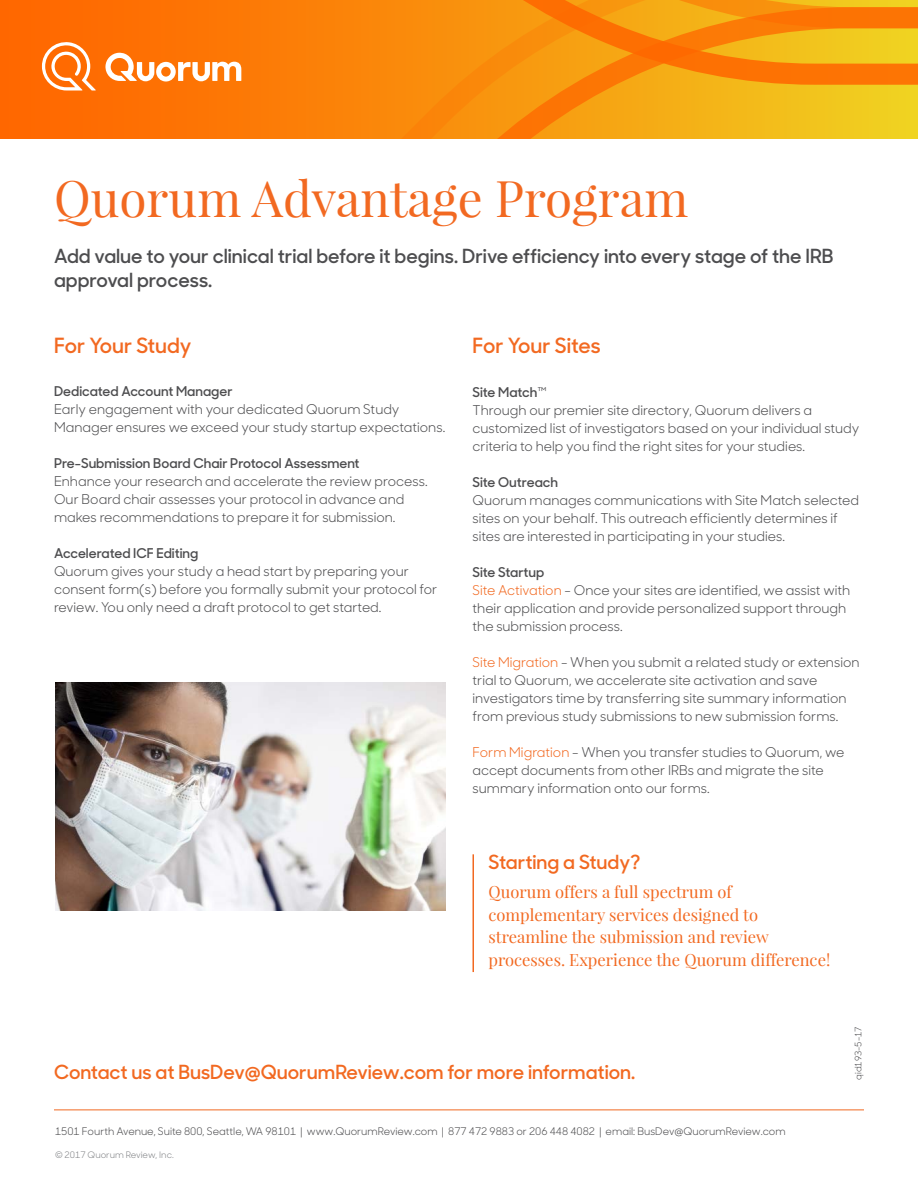
<style>
.page{position:relative;width:918px;height:1188px;background:#fff}
.page>*{position:absolute;margin:0;border:0;box-sizing:border-box;transform-origin:0 0}
.t1{font:49.5px "Playfair Display";color:#f26921}
.t2{font:600 21px "Sharp Sans No 1";color:#f26921}
.t3{font:600 19.5px/23.4px "Sharp Sans No 1";color:#4d4d4f}
.t4{font:600 19.5px "Sharp Sans No 1";color:#f26921}
.t5{font:16.5px/22.5px "Playfair Display";color:#f26921}
.t6{font:13.5px/18px "Sharp Sans No 1";color:#4d4d4f}
.t7{font:600 13.5px "Sharp Sans No 1";color:#4d4d4f}
.t8{font:10.5px "Sharp Sans No 1";color:#4d4d4f}
.t9{font:9px "Sharp Sans No 1";color:#818386}
.t10{font:9px "Sharp Sans No 1";color:#4d4d4f}
.s1{font-weight:600}
.s2{color:#f26921}
</style>
<div class="page">
<svg style="left:0;top:0;width:346px;height:138px;background:#fd7404"></svg>
<svg style="left:346px;top:0;width:572px;height:138px;background:#f79a0f"></svg>
<svg style="left:105px;top:53px;width:136px;height:29px"></svg>
<svg style="left:42px;top:40px;width:54px;height:51px"></svg>
<hr style="left:54px;top:1110px;width:810px;height:1px;background:#f26921">
<img style="left:55px;top:683px;width:391px;height:228px">
<hr style="left:472px;top:854px;width:2px;height:118px;background:#f26921">
<h1 class="t1" style="left:54px;top:167px;width:636px">Quorum Advantage Program</h1>
<h3 class="t3" style="left:54px;top:243px;width:781px">Add value to your clinical trial before it begins. Drive efficiency into every stage of the IRB approval process.</h3>
<h2 class="t2" style="left:54px;top:329px;width:139px">For Your Study</h2>
<h2 class="t2" style="left:473px;top:329px;width:130px">For Your Sites</h2>
<p class="t7" style="left:54px;top:381px;width:180px">Dedicated Account Manager</p>
<p class="t6" style="left:54px;top:399px;width:393px">Early engagement with your dedicated Quorum Study<br>Manager ensures we exceed your study startup expectations.</p>
<p class="t7" style="left:54px;top:453px;width:307px">Pre-Submission Board Chair Protocol Assessment</p>
<p class="t6" style="left:54px;top:471px;width:375px">Enhance your research and accelerate the review process.<br>Our Board chair assesses your protocol in advance and makes recommendations to prepare it for submission.</p>
<p class="t7" style="left:54px;top:543px;width:146px">Accelerated ICF Editing</p>
<p class="t6" style="left:54px;top:561px;width:385px">Quorum gives your study a head start by preparing your consent form(s) before you formally submit your protocol for review. You only need a draft protocol to get started.</p>
<p class="t6" style="left:472px;top:382px;width:388px"><span class="s1">Site Match</span>™<br>Through our premier site directory, Quorum delivers a customized list of investigators based on your individual study criteria to help you find the right sites for your studies.</p>
<p class="t7" style="left:472px;top:471px;width:87px">Site Outreach</p>
<p class="t6" style="left:472px;top:490px;width:388px">Quorum manages communications with Site Match selected sites on your behalf. This outreach efficiently determines if sites are interested in participating in your studies.</p>
<p class="t6" style="left:472px;top:562px;width:379px"><span class="s1">Site Startup<br></span><span class="s2">Site Activation</span> - Once your sites are identified, we assist with their application and provide personalized support through the submission process.</p>
<p class="t6" style="left:472px;top:652px;width:389px"><span class="s2">Site Migration</span> - When you submit a related study or extension trial to Quorum, we accelerate site activation and save investigators time by transferring site summary information from previous study submissions to new submission forms.</p>
<p class="t6" style="left:472px;top:742px;width:374px"><span class="s2">Form Migration</span> - When you transfer studies to Quorum, we accept documents from other IRBs and migrate the site summary information onto our forms.</p>
<h3 class="t4" style="left:489px;top:847px;width:154px">Starting a Study?</h3>
<p class="t5" style="left:489px;top:881px;width:343px">Quorum offers a full spectrum of complementary services designed to streamline the submission and review processes. Experience the Quorum difference!</p>
<h3 class="t4" style="left:54px;top:1057px;width:583px">Contact us at BusDev@QuorumReview.com for more information.</h3>
<p class="t8" style="left:55px;top:1123px;width:732px">1501 Fourth Avenue, Suite 800, Seattle, WA 98101 | www.QuorumReview.com | 877 472 9883 or 206 448 4082 | email: BusDev@QuorumReview.com</p>
<p class="t9" style="left:55px;top:1148px;width:120px">© 2017 Quorum Review, Inc.</p>
<p class="t10" style="left:851px;top:1080px;width:55px;rotate:-90deg">qid193-5-17</p>
</div>
